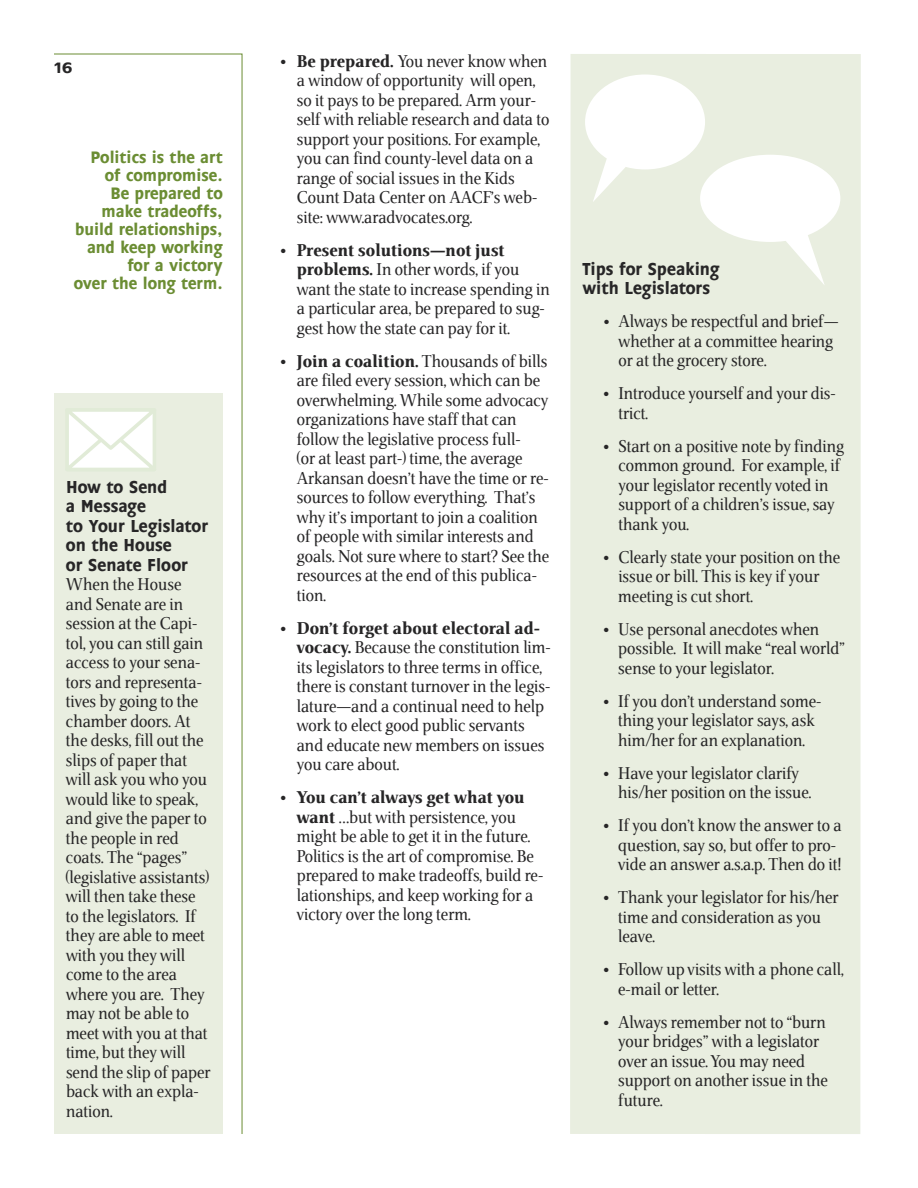
<style>
.page{position:relative;width:918px;height:1188px;background:#fff}
.page>*{position:absolute;margin:0;border:0;box-sizing:border-box;transform-origin:0 0}
.t1{font:17.25px/19.5px "Veritas";color:#272627}
.t2{font:500 17.25px/19.5px "Chalfont";color:#272627}
.t3{font:500 16.5px/18px "Chalfont";color:#6b8d33;text-align:right}
.t4{font:500 15px "Chalfont";color:#272627;scale:1.2 1}
.s1{font-weight:900}
</style>
<div class="page">
<svg style="left:54px;top:53px;width:189px;height:1081px"></svg>
<div style="left:570px;top:54px;width:291px;height:1080px;background:#e9eee0"></div>
<div style="left:54px;top:393px;width:169px;height:741px;background:#e9eee0"></div>
<svg style="left:69px;top:412px;width:84px;height:56px"></svg>
<div style="left:585px;top:74px;width:120px;height:95px;background:#fff;border-radius:50%"></div>
<div style="left:700px;top:155px;width:140px;height:87px;background:#fff;border-radius:50%"></div>
<svg style="left:593px;top:154px;width:40px;height:48px"></svg>
<svg style="left:778px;top:227px;width:46px;height:57px"></svg>
<p class="t4" style="left:54px;top:62px;width:17px">16</p>
<p class="t3" style="left:74px;top:150px;width:150px">Politics is the art of compromise.<br>Be prepared to make tradeoffs, build relationships, and keep working for a victory<br>over the long term.</p>
<p class="t2" style="left:66px;top:479px;width:144px">How to Send<br>a Message<br>to Your Legislator on the House<br>or Senate Floor</p>
<p class="t1" style="left:66px;top:576px;width:146px">When the House and Senate are in session at the Capi&shy;tol, you can still gain access to your sena&shy;tors and representa&shy;tives by going to the chamber doors. At the desks, fill out the slips of paper that will ask you who you would like to speak, and give the paper to the people in red coats. The “pages” (legislative assistants) will then take these to the legislators. If they are able to meet with you they will come to the area where you are. They may not be able to meet with you at that time, but they will send the slip of paper back with an expla&shy;nation.</p>
<p class="t1" style="left:297px;top:53px;width:254px;text-indent:-17px">• <span class="s1">Be prepared.</span> You never know when a window of opportunity will open, so it pays to be prepared. Arm your&shy;self with reliable research and data to support your positions. For example, you can find county-level data on a range of social issues in the Kids Count Data Center on AACF’s web&shy;site: www.aradvocates.org.</p>
<p class="t1" style="left:297px;top:242px;width:255px;text-indent:-17px">• <span class="s1">Present solutions—not just problems.</span> In other words, if you want the state to increase spending in a particular area, be prepared to sug&shy;gest how the state can pay for it.</p>
<p class="t1" style="left:297px;top:353px;width:254px;text-indent:-17px">• <span class="s1">Join a coalition.</span> Thousands of bills are filed every session, which can be overwhelming. While some advocacy organizations have staff that can follow the legislative process full-<br>(or at least part-) time, the average Arkansan doesn’t have the time or re&shy;sources to follow everything. That’s why it’s important to join a coalition of people with similar interests and goals. Not sure where to start? See the resources at the end of this publica&shy;tion.</p>
<p class="t1" style="left:297px;top:620px;width:256px;text-indent:-17px">• <span class="s1">Don’t forget about electoral ad&shy;vocacy.</span> Because the constitution lim&shy;its legislators to three terms in office, there is constant turnover in the legis&shy;lature—and a continual need to help work to elect good public servants and educate new members on issues you care about.</p>
<p class="t1" style="left:297px;top:790px;width:248px;text-indent:-17px">• <span class="s1">You can’t always get what you want</span> …but with persistence, you might be able to get it in the future.<br>Politics is the art of compromise. Be prepared to make tradeoffs, build re&shy;lationships, and keep working for a victory over the long term.</p>
<p class="t2" style="left:582px;top:261px;width:139px">Tips for Speaking with Legislators</p>
<p class="t1" style="left:618px;top:314px;width:222px;text-indent:-16px">• Always be respectful and brief— whether at a committee hearing or at the grocery store.</p>
<p class="t1" style="left:618px;top:386px;width:219px;text-indent:-16px">• Introduce yourself and your dis&shy;trict.</p>
<p class="t1" style="left:618px;top:438px;width:227px;text-indent:-16px">• Start on a positive note by finding common ground. For example, if your legislator recently voted in support of a children’s issue, say thank you.</p>
<p class="t1" style="left:618px;top:549px;width:223px;text-indent:-16px">• Clearly state your position on the issue or bill. This is key if your meeting is cut short.</p>
<p class="t1" style="left:618px;top:621px;width:228px;text-indent:-16px">• Use personal anecdotes when possible. It will make “real world” sense to your legislator.</p>
<p class="t1" style="left:603px;top:693px;width:220px;text-align:center">• If you don’t understand some&shy;thing your legislator says, ask him/her for an explanation.</p>
<p class="t1" style="left:618px;top:765px;width:195px;text-indent:-16px">• Have your legislator clarify his/her position on the issue.</p>
<p class="t1" style="left:618px;top:818px;width:225px;text-indent:-16px">• If you don’t know the answer to a question, say so, but offer to pro&shy;vide an answer a.s.a.p. Then do it!</p>
<p class="t1" style="left:618px;top:890px;width:222px;text-indent:-16px">• Thank your legislator for his/her time and consideration as you leave.</p>
<p class="t1" style="left:618px;top:962px;width:227px;text-indent:-16px">• Follow up visits with a phone call, e-mail or letter.</p>
<p class="t1" style="left:618px;top:1014px;width:211px;text-indent:-16px">• Always remember not to “burn your bridges” with a legislator over an issue.You may need support on another issue in the future.</p>
</div>
